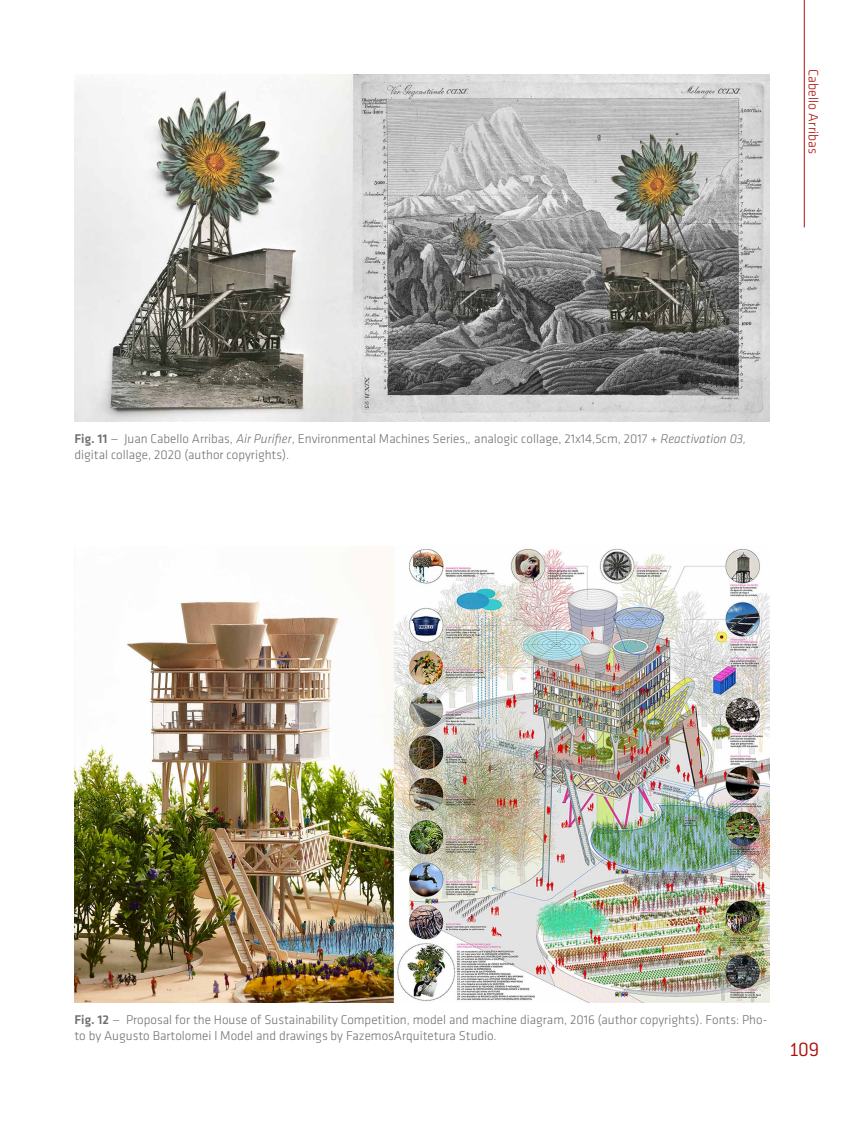
<style>
.page{position:relative;width:844px;height:1141px;background:#fff}
.page>*{position:absolute;margin:0;border:0;box-sizing:border-box;transform-origin:0 0}
.t1{font:300 21px "Conduit ITC";color:#ae0f0a}
.t2{font:300 14px "Klavika";color:#ae0f0a}
.t3{font:300 13.12px/15.8px "Klavika";color:#706f6f}
.s1{font-weight:500}
.s2{font-style:italic}
</style>
<div class="page">
<hr style="left:803px;top:0;width:1px;height:227px;background:#ae0f0a">
<img style="left:74px;top:75px;width:695px;height:346px">
<img style="left:74px;top:546px;width:695px;height:456px">
<p class="t2" style="left:820px;top:69px;width:86px;rotate:90deg">Cabello Arribas</p>
<p class="t3" style="left:74px;top:431px;width:673px"><span class="s1">Fig. 11</span> — Juan Cabello Arribas, <span class="s2">Air Purifier</span>, Environmental Machines Series,<span class="s2">,</span> analogic collage, 21x14,5cm, 2017 + <span class="s2">Reactivation 03, </span>digital collage, 2020 (author copyrights).</p>
<p class="t3" style="left:74px;top:1012px;width:694px"><span class="s1">Fig. 12</span> — Proposal for the House of Sustainability Competition, model and machine diagram, 2016 (author copyrights). Fonts: Pho&shy;to by Augusto Bartolomei l Model and drawings by FazemosArquitetura Studio.</p>
<h1 class="t1" style="left:788px;top:1038px;width:32px">109</h1>
</div>
